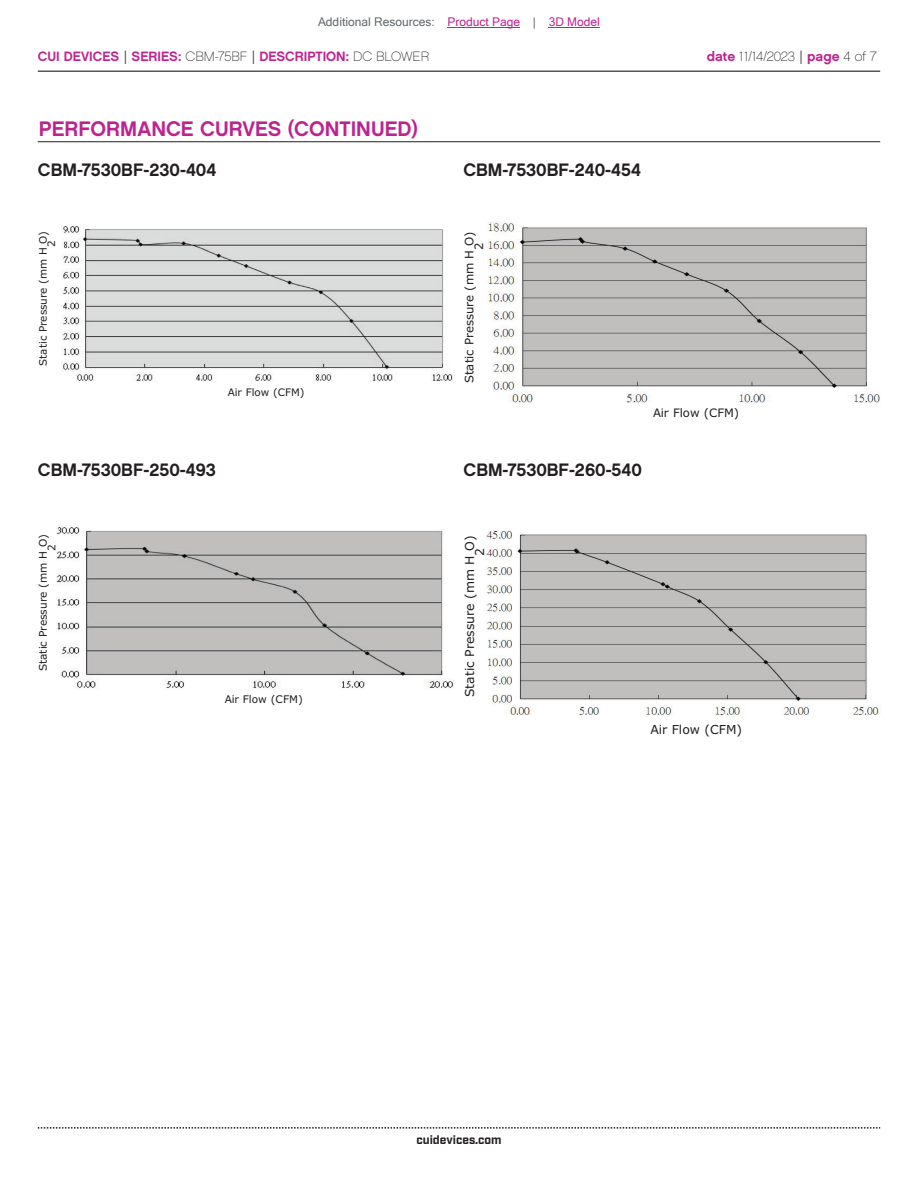
<style>
.page{position:relative;width:918px;height:1188px;background:#fff}
.page>*{position:absolute;margin:0;border:0;box-sizing:border-box;transform-origin:0 0}
.t1{font:21px "Chalet New York Nineteen Sixty";color:#bd238f}
.t2{font:18px "Chalet New York Nineteen Sixty";color:#231f20}
.t3{font:13.5px "Chalet New York Nineteen Sixty";color:#bd238f}
.t4{font:13.5px "Chalet Paris Nineteen Sixty";letter-spacing:-.005em;color:#231f20}
.t5{font:12.3px/10.2px "Verdana";color:#231f20}
.t6{font:12px "Microsoft Sans Serif";color:#63676b}
.t7{font:700 12px "Industry";color:#231f20}
.t8{font:11.7px/9.6px "Verdana";color:#231f20}
.t9{font:10.5px/8.7px "Verdana";color:#231f20}
.t10{font:10.35px/8.6px "Verdana";color:#231f20}
.s1{color:#bd238f}
.s2{font-family:"Industry";color:#231f20}
.s3{font-family:"Chalet Paris Nineteen Sixty";color:#231f20}
.s4{font-family:"Chalet New York Nineteen Sixty";color:#bd238f}
.s5{font-family:"Industry"}
</style>
<div class="page">
<hr style="left:38px;top:71px;width:842px;height:1px;background:#231f20">
<svg style="left:38px;top:1127px;width:842px;height:2px"></svg>
<hr style="left:38px;top:141px;width:842px;height:1px;background:#231f20">
<img style="left:57px;top:527px;width:397px;height:162px">
<img style="left:488px;top:221px;width:392px;height:182px">
<img style="left:62px;top:226px;width:391px;height:156px">
<img style="left:487px;top:530px;width:393px;height:186px">
<hr style="left:448px;top:27px;width:72px;height:1px;background:#bd238f">
<hr style="left:549px;top:27px;width:51px;height:1px;background:#bd238f">
<p class="t6" style="left:318px;top:15px;width:283px">Additional Resources: <span class="s1">Product Page</span> | <span class="s1">3D Model</span></p>
<p class="t3" style="left:38px;top:47px;width:393px">CUI DEVICES <span class="s2">|</span> SERIES: <span class="s3">CBM-75BF</span> <span class="s2">|</span> DESCRIPTION: <span class="s3">DC BLOWER</span></p>
<p class="t4" style="left:707px;top:48px;width:172px"><span class="s4">date</span> 11/14/2023 <span class="s5">|</span> <span class="s4">page</span> 4 of 7</p>
<p class="t1" style="left:39px;top:115px;width:380px">PERFORMANCE CURVES (CONTINUED)</p>
<p class="t2" style="left:38px;top:158px;width:180px">CBM-7530BF-230-404</p>
<p class="t10" style="left:39px;top:247px;width:18px;text-indent:-118px;rotate:-90deg">Static Pressure (mm H O)<br>2</p>
<p class="t10" style="left:228px;top:388px;width:78px">Air Flow (CFM)</p>
<p class="t2" style="left:38px;top:458px;width:179px">CBM-7530BF-250-493</p>
<p class="t9" style="left:39px;top:551px;width:18px;text-indent:-120px;rotate:-90deg">Static Pressure (mm H O)<br>2</p>
<p class="t9" style="left:225px;top:694px;width:79px">Air Flow (CFM)</p>
<p class="t2" style="left:464px;top:158px;width:179px">CBM-7530BF-240-454</p>
<p class="t8" style="left:464px;top:250px;width:20px;text-indent:-133px;rotate:-90deg">Static Pressure (mm H O)<br>2</p>
<p class="t8" style="left:653px;top:408px;width:88px">Air Flow (CFM)</p>
<p class="t2" style="left:464px;top:458px;width:180px">CBM-7530BF-260-540</p>
<p class="t5" style="left:464px;top:556px;width:21px;text-indent:-141px;rotate:-90deg">Static Pressure (mm H O)<br>2</p>
<p class="t5" style="left:651px;top:724px;width:93px">Air Flow (CFM)</p>
<p class="t7" style="left:416px;top:1132px;width:87px">cuidevices.com</p>
</div>
